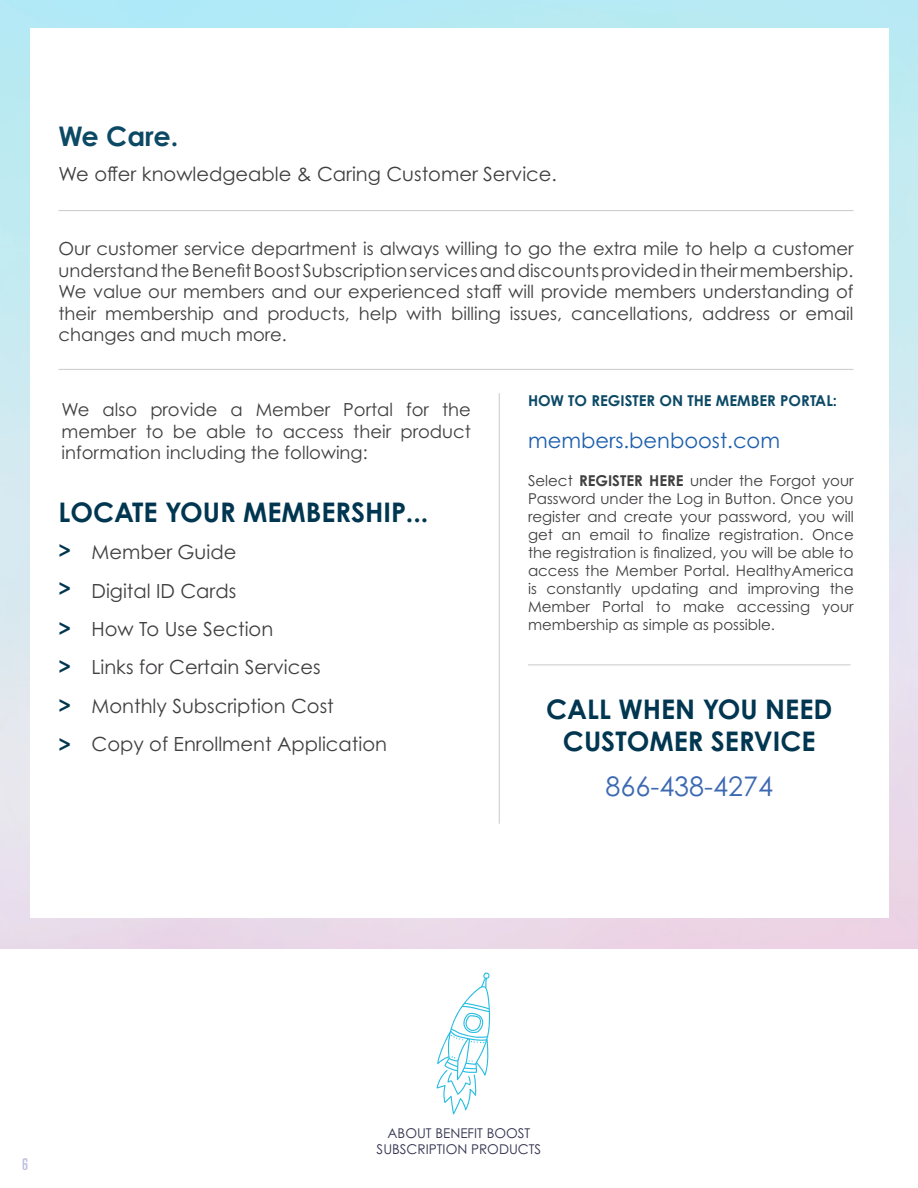
<style>
.page{position:relative;width:918px;height:1188px;background:#fff}
.page>*{position:absolute;margin:0;border:0;box-sizing:border-box;transform-origin:0 0}
.t1{font:700 27px "Century Gothic Pro";color:#013651}
.t2{font:27px "Century Gothic Pro";color:#3d69b2}
.t3{font:700 27px "Century Gothic Pro";letter-spacing:-.005em;color:#0c4965}
.Subhead_3{font:21px "Century Gothic Pro";color:#1d5fad}
.t4{font:700 21px "Century Gothic Pro";color:#013651}
.t5{font:19.5px "Century Gothic Pro";color:#413f41}
.t6{font:18px/21.6px "Century Gothic Pro";color:#413f41;text-align:justify}
.t7{font:18px "Ancona Cd";color:#bcbedd}
.t8{font:15px/18px "Century Gothic Pro";color:#413f41;text-align:justify}
.Subhead_3-2{font:700 15px "Century Gothic Pro";color:#0c4965}
.t9{font:13.5px "Century Gothic Pro";color:#35344f}
.s1{font-weight:700}
</style>
<div class="page">
<svg style="left:437px;top:972px;width:53px;height:143px"></svg>
<hr style="left:58px;top:210px;width:796px;height:1px;background:#cacaca">
<hr style="left:58px;top:369px;width:796px;height:1px;background:#cacaca">
<hr style="left:499px;top:393px;width:1px;height:431px;background:#cbc9c9">
<hr style="left:528px;top:664px;width:322px;height:1px;background:#cacaca">
<p class="t3" style="left:58px;top:119px;width:121px">We Care.</p>
<p class="t5" style="left:58px;top:162px;width:500px">We offer knowledgeable &amp; Caring Customer Service.</p>
<p class="t6" style="left:58px;top:238px;width:797px">Our customer service department is always willing to go the extra mile to help a customer understand the Benefit Boost Subscription services and discounts provided in their membership.<br>We value our members and our experienced staff will provide members understanding of their membership and products, help with billing issues, cancellations, address or email changes and much more.</p>
<p class="t6" style="left:62px;top:399px;width:411px">We also provide a Member Portal for the member to be able to access their product information including the following:</p>
<p class="t1" style="left:58px;top:496px;width:372px">LOCATE YOUR MEMBERSHIP...</p>
<p class="t5" style="left:92px;top:540px;width:146px">Member Guide</p>
<p class="t5" style="left:92px;top:579px;width:146px">Digital ID Cards</p>
<p class="t5" style="left:92px;top:617px;width:183px">How To Use Section</p>
<p class="t5" style="left:92px;top:656px;width:231px">Links for Certain Services</p>
<p class="t5" style="left:92px;top:694px;width:244px">Monthly Subscription Cost</p>
<p class="t5" style="left:92px;top:732px;width:297px">Copy of Enrollment Application</p>
<p class="t4" style="left:58px;top:538px;width:14px">&gt;</p>
<p class="t4" style="left:58px;top:575px;width:14px">&gt;</p>
<p class="t4" style="left:58px;top:616px;width:14px">&gt;</p>
<p class="t4" style="left:58px;top:653px;width:14px">&gt;</p>
<p class="t4" style="left:58px;top:692px;width:14px">&gt;</p>
<p class="t4" style="left:58px;top:731px;width:14px">&gt;</p>
<p class="Subhead_3-2" style="left:528px;top:391px;width:311px">HOW TO REGISTER ON THE MEMBER PORTAL:</p>
<p class="Subhead_3" style="left:528px;top:428px;width:254px">members.benboost.com</p>
<p class="t8" style="left:528px;top:472px;width:327px">Select <span class="s1">REGISTER HERE</span> under the Forgot your Password under the Log in Button. Once you register and create your password, you will get an email to finalize registration. Once the registration is finalized, you will be able to access the Member Portal. HealthyAmerica is constantly updating and improving the Member Portal to make accessing your membership as simple as possible.</p>
<p class="t1" style="left:546px;top:692px;width:288px">CALL WHEN YOU NEED</p>
<p class="t1" style="left:563px;top:725px;width:254px">CUSTOMER SERVICE</p>
<p class="t2" style="left:605px;top:769px;width:169px">866-438-4274</p>
<p class="t7" style="left:22px;top:1152px;width:8px">6</p>
<p class="t9" style="left:388px;top:1125px;width:144px">ABOUT BENEFIT BOOST</p>
<p class="t9" style="left:377px;top:1141px;width:166px">SUBSCRIPTION PRODUCTS</p>
</div>
